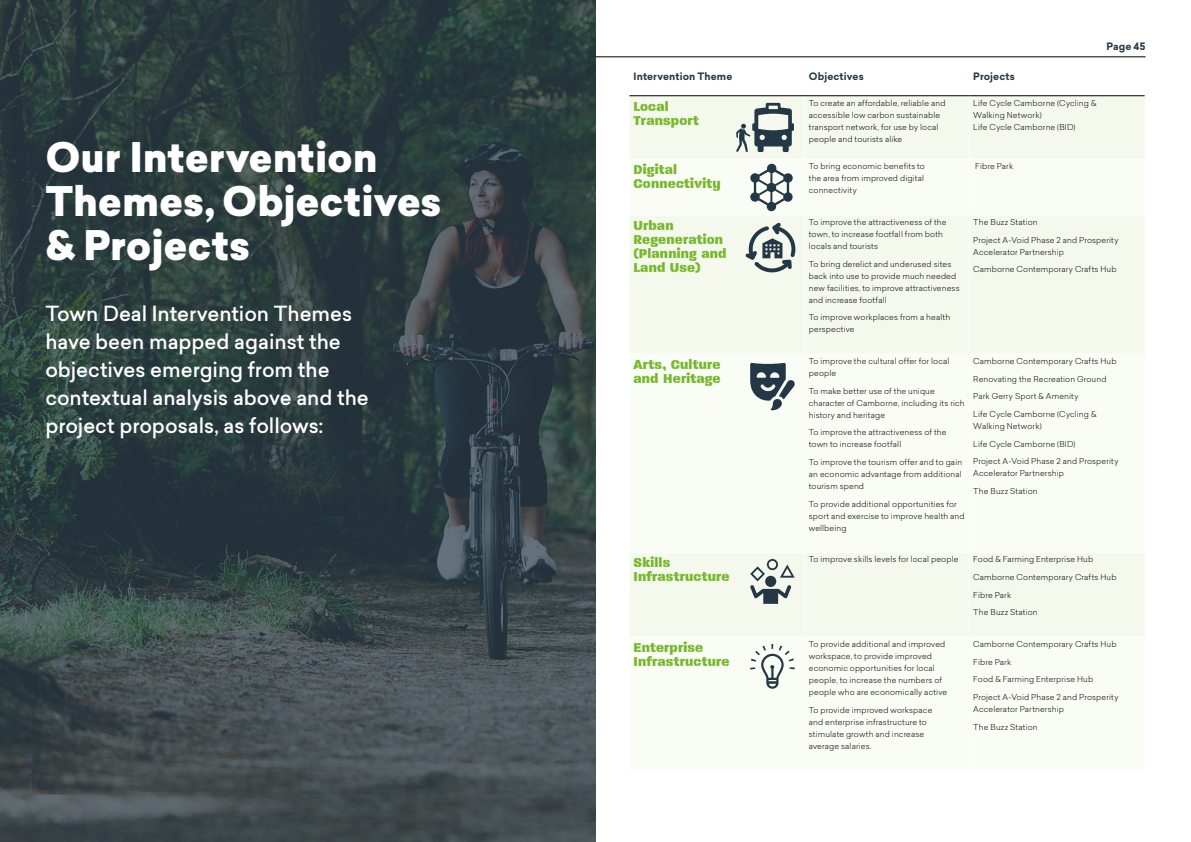
<style>
.page{position:relative;width:1191px;height:842px;background:#fff}
.page>*{position:absolute;margin:0;border:0;box-sizing:border-box;transform-origin:0 0}
.t1{font:900 40px/44px "Sailec";color:#fff}
.t2{font:500 20px/28px "Sailec";color:#fff}
.t3{font:800 14px/14px "Paralucent Stencil";letter-spacing:.015em;color:#76b82a}
.t4{font:700 10px "Sailec";letter-spacing:.01em;color:#243745}
.t5{font:300 8px/12px "Sailec";letter-spacing:.015em;color:#000}
</style>
<div class="page">
<img style="left:0;top:0;width:595px;height:842px">
<hr style="left:595px;top:57px;width:550px;height:1px;background:#000">
<div style="left:629px;top:96px;width:515px;height:63px;background:#f4f8ed"></div>
<svg style="left:630px;top:163px;width:514px;height:507px;fill:#fafcf6"></svg>
<hr style="left:804px;top:96px;width:1px;height:63px;background:#fff">
<hr style="left:968px;top:96px;width:1px;height:63px;background:#fff">
<hr style="left:804px;top:160px;width:1px;height:54px;background:#fff">
<hr style="left:968px;top:160px;width:1px;height:54px;background:#fff">
<hr style="left:629px;top:214px;width:176px;height:1px;background:#fff">
<hr style="left:805px;top:214px;width:164px;height:1px;background:#fff">
<hr style="left:804px;top:215px;width:1px;height:138px;background:#fff">
<hr style="left:969px;top:214px;width:175px;height:1px;background:#fff">
<hr style="left:968px;top:215px;width:1px;height:138px;background:#fff">
<hr style="left:629px;top:353px;width:176px;height:1px;background:#fff">
<hr style="left:805px;top:353px;width:164px;height:1px;background:#fff">
<hr style="left:804px;top:354px;width:1px;height:198px;background:#fff">
<hr style="left:969px;top:353px;width:175px;height:1px;background:#fff">
<hr style="left:968px;top:354px;width:1px;height:198px;background:#fff">
<hr style="left:629px;top:552px;width:176px;height:1px;background:#fff">
<hr style="left:805px;top:552px;width:164px;height:1px;background:#fff">
<hr style="left:804px;top:553px;width:1px;height:83px;background:#fff">
<hr style="left:969px;top:552px;width:175px;height:1px;background:#fff">
<hr style="left:968px;top:553px;width:1px;height:83px;background:#fff">
<hr style="left:629px;top:636px;width:176px;height:1px;background:#fff">
<hr style="left:805px;top:636px;width:164px;height:1px;background:#fff">
<hr style="left:804px;top:637px;width:1px;height:133px;background:#fff">
<hr style="left:969px;top:636px;width:175px;height:1px;background:#fff">
<hr style="left:968px;top:637px;width:1px;height:133px;background:#fff">
<hr style="left:629px;top:95px;width:176px;height:1px;background:#000">
<hr style="left:805px;top:95px;width:164px;height:1px;background:#000">
<hr style="left:969px;top:95px;width:175px;height:1px;background:#000">
<svg style="left:736px;top:103px;width:58px;height:49px;background:#9aa4a4"></svg>
<svg style="left:750px;top:164px;width:42px;height:47px"></svg>
<svg style="left:745px;top:223px;width:50px;height:51px;background:#adb6b4"></svg>
<svg style="left:750px;top:363px;width:45px;height:47px"></svg>
<svg style="left:750px;top:559px;width:44px;height:45px;background:#afb8b5"></svg>
<svg style="left:750px;top:644px;width:44px;height:45px"></svg>
<h1 class="t1" style="left:45px;top:136px;width:397px">Our Intervention<br>Themes, Objectives &amp; Projects</h1>
<h2 class="t2" style="left:45px;top:300px;width:325px">Town Deal Intervention Themes have been mapped against the objectives emerging from the contextual analysis above and the project proposals, as follows:</h2>
<p class="t4" style="left:1106px;top:39px;width:41px">Page 45</p>
<p class="t4" style="left:633px;top:69px;width:100px">Intervention Theme</p>
<p class="t4" style="left:809px;top:69px;width:56px">Objectives</p>
<p class="t4" style="left:973px;top:69px;width:43px">Projects</p>
<h3 class="t3" style="left:633px;top:99px;width:67px">Local<br>Transport</h3>
<p class="t5" style="left:809px;top:97px;width:138px">To create an affordable, reliable and accessible low carbon sustainable transport network, for use by local people and tourists alike</p>
<p class="t5" style="left:973px;top:97px;width:125px">Life Cycle Camborne (Cycling &amp;<br>Walking Network)<br>Life Cycle Camborne (BID)</p>
<h3 class="t3" style="left:633px;top:162px;width:89px">Digital<br>Connectivity</h3>
<p class="t5" style="left:809px;top:160px;width:118px;text-align:justify">To bring economic benefits to the area from improved digital connectivity</p>
<p class="t5" style="left:975px;top:160px;width:39px">Fibre Park</p>
<h3 class="t3" style="left:633px;top:218px;width:94px">Urban<br>Regeneration (Planning and<br>Land Use)</h3>
<p class="t5" style="left:809px;top:216px;width:139px">To improve the attractiveness of the town, to increase footfall from both locals and tourists</p>
<p class="t5" style="left:973px;top:216px;width:66px">The Buzz Station</p>
<p class="t5" style="left:973px;top:233px;width:147px">Project A-Void Phase 2 and Prosperity<br>Accelerator Partnership</p>
<p class="t5" style="left:973px;top:263px;width:145px">Camborne Contemporary Crafts Hub</p>
<p class="t5" style="left:809px;top:257px;width:152px">To bring derelict and underused sites back into use to provide much needed new facilities, to improve attractiveness and increase footfall</p>
<p class="t5" style="left:809px;top:311px;width:143px">To improve workplaces from a health perspective</p>
<h3 class="t3" style="left:633px;top:357px;width:89px">Arts, Culture and Heritage</h3>
<p class="t5" style="left:809px;top:355px;width:142px">To improve the cultural offer for local people</p>
<p class="t5" style="left:809px;top:384px;width:157px">To make better use of the unique character of Camborne, including its rich history and heritage</p>
<p class="t5" style="left:809px;top:426px;width:139px">To improve the attractiveness of the town to increase footfall</p>
<p class="t5" style="left:809px;top:456px;width:155px;text-align:justify">To improve the tourism offer and to gain an economic advantage from additional tourism spend</p>
<p class="t5" style="left:809px;top:497px;width:157px">To provide additional opportunities for sport and exercise to improve health and wellbeing</p>
<p class="t5" style="left:973px;top:355px;width:145px">Camborne Contemporary Crafts Hub</p>
<p class="t5" style="left:973px;top:372px;width:135px">Renovating the Recreation Ground</p>
<p class="t5" style="left:973px;top:390px;width:107px">Park Gerry Sport &amp; Amenity</p>
<p class="t5" style="left:973px;top:408px;width:125px">Life Cycle Camborne (Cycling &amp;<br>Walking Network)</p>
<p class="t5" style="left:973px;top:437px;width:104px">Life Cycle Camborne (BID)</p>
<p class="t5" style="left:973px;top:455px;width:147px">Project A-Void Phase 2 and Prosperity<br>Accelerator Partnership</p>
<p class="t5" style="left:973px;top:485px;width:66px">The Buzz Station</p>
<h3 class="t3" style="left:633px;top:555px;width:98px">Skills<br>Infrastructure</h3>
<p class="t5" style="left:809px;top:553px;width:151px">To improve skills levels for local people</p>
<p class="t5" style="left:973px;top:553px;width:121px">Food &amp; Farming Enterprise Hub</p>
<p class="t5" style="left:973px;top:571px;width:145px">Camborne Contemporary Crafts Hub</p>
<p class="t5" style="left:973px;top:588px;width:39px">Fibre Park</p>
<p class="t5" style="left:973px;top:606px;width:66px">The Buzz Station</p>
<h3 class="t3" style="left:633px;top:640px;width:98px">Enterprise<br>Infrastructure</h3>
<p class="t5" style="left:809px;top:638px;width:140px">To provide additional and improved workspace, to provide improved economic opportunities for local people, to increase the numbers of people who are economically active</p>
<p class="t5" style="left:809px;top:703px;width:125px">To provide improved workspace and enterprise infrastructure to stimulate growth and increase average salaries.</p>
<p class="t5" style="left:973px;top:638px;width:145px">Camborne Contemporary Crafts Hub</p>
<p class="t5" style="left:973px;top:655px;width:39px">Fibre Park</p>
<p class="t5" style="left:973px;top:673px;width:121px">Food &amp; Farming Enterprise Hub</p>
<p class="t5" style="left:973px;top:691px;width:147px">Project A-Void Phase 2 and Prosperity<br>Accelerator Partnership</p>
<p class="t5" style="left:973px;top:720px;width:66px">The Buzz Station</p>
</div>
